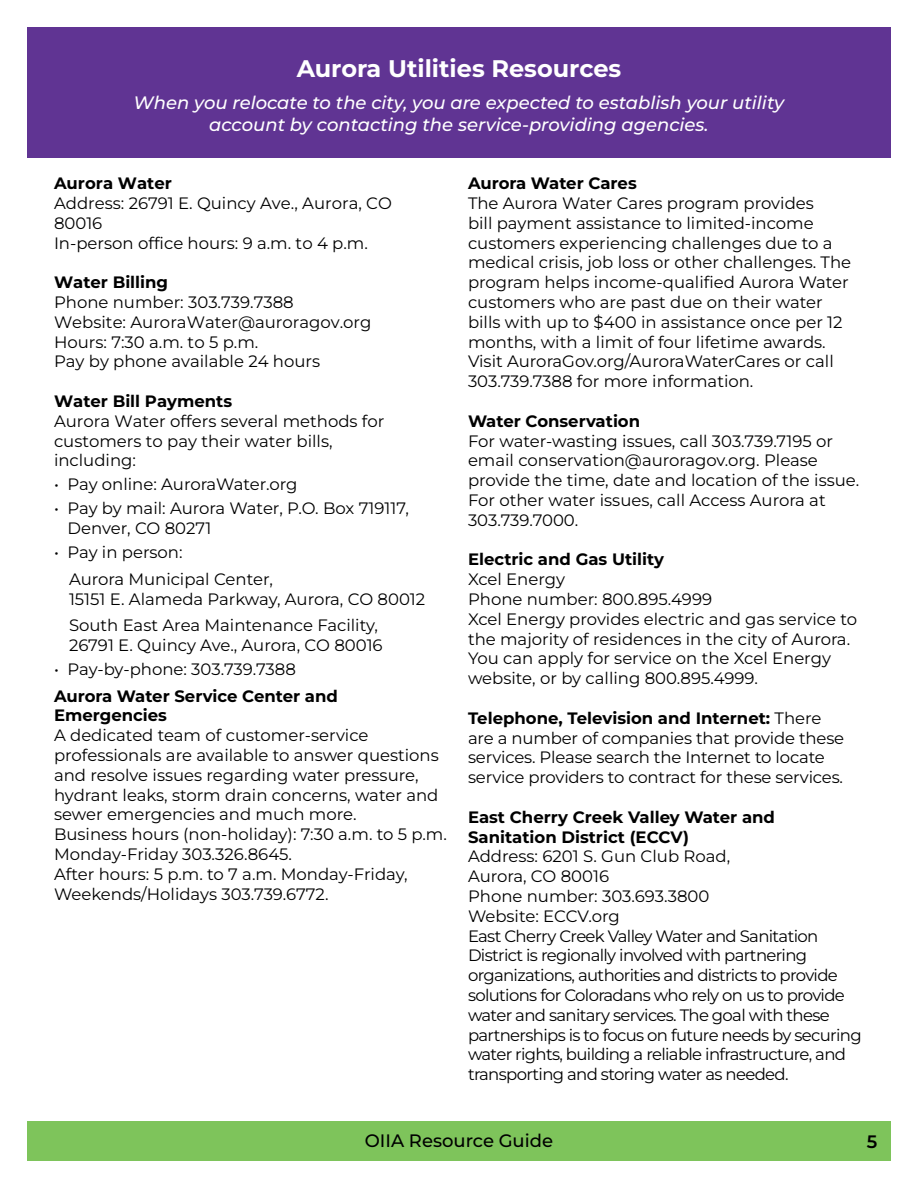
<style>
.page{position:relative;width:918px;height:1188px;background:#fff}
.page>*{position:absolute;margin:0;border:0;box-sizing:border-box;transform-origin:0 0}
.t1{font:700 24px "Montserrat";color:#fff}
.t2{font:italic 500 18px/21.6px "Montserrat";color:#fff;text-align:center}
.t3{font:500 18px "Montserrat";color:#000}
.t4{font:600 18px "Montserrat";color:#000}
.t5{font:16.5px/19.8px "Montserrat";color:#000}
.t6{font:16.5px/19.8px "Montserrat";letter-spacing:-.04em;color:#000}
.t7{font:700 16.5px/19.8px "Montserrat";color:#000}
.s1{font-weight:400}
</style>
<div class="page">
<div style="left:27px;top:1121px;width:864px;height:40px;background:#7ec45b"></div>
<div style="left:27px;top:27px;width:864px;height:131px;background:#603493"></div>
<h1 class="t1" style="left:297px;top:53px;width:326px">Aurora Utilities Resources</h1>
<p class="t2" style="left:134px;top:92px;width:652px">When you relocate to the city, you are expected to establish your utility account by contacting the service-providing agencies.</p>
<h2 class="t7" style="left:54px;top:173px;width:119px">Aurora Water</h2>
<p class="t5" style="left:54px;top:193px;width:339px">Address: 26791 E. Quincy Ave., Aurora, CO<br>80016</p>
<p class="t5" style="left:54px;top:232px;width:315px">In-person office hours: 9 a.m. to 4 p.m.</p>
<h2 class="t7" style="left:54px;top:272px;width:116px">Water Billing</h2>
<p class="t5" style="left:54px;top:292px;width:241px">Phone number: 303.739.7388</p>
<p class="t5" style="left:54px;top:312px;width:319px">Website: AuroraWater@auroragov.org</p>
<p class="t5" style="left:54px;top:331px;width:206px">Hours: 7:30 a.m. to 5 p.m.</p>
<p class="t5" style="left:54px;top:351px;width:268px">Pay by phone available 24 hours</p>
<h2 class="t7" style="left:54px;top:391px;width:180px">Water Bill Payments</h2>
<p class="t5" style="left:54px;top:411px;width:332px">Aurora Water offers several methods for customers to pay their water bills, including:</p>
<p class="t5" style="left:54px;top:474px;width:245px">• Pay online: AuroraWater.org</p>
<p class="t5" style="left:68px;top:498px;width:343px;text-indent:-14px">• Pay by mail: Aurora Water, P.O. Box 719117,<br>Denver, CO 80271</p>
<p class="t5" style="left:54px;top:542px;width:6px">•</p>
<p class="t5" style="left:68px;top:542px;width:117px">Pay in person:</p>
<p class="t5" style="left:69px;top:569px;width:358px">Aurora Municipal Center,<br>15151 E. Alameda Parkway, Aurora, CO 80012</p>
<p class="t5" style="left:69px;top:615px;width:315px">South East Area Maintenance Facility,<br>26791 E. Quincy Ave., Aurora, CO 80016</p>
<p class="t5" style="left:54px;top:659px;width:243px">• Pay-by-phone: 303.739.7388</p>
<h2 class="t7" style="left:54px;top:685px;width:286px">Aurora Water Service Center and<br>Emergencies</h2>
<p class="t5" style="left:54px;top:725px;width:386px">A dedicated team of customer-service professionals are available to answer questions and resolve issues regarding water pressure, hydrant leaks, storm drain concerns, water and sewer emergencies and much more.</p>
<p class="t5" style="left:54px;top:824px;width:394px">Business hours (non-holiday): 7:30 a.m. to 5 p.m.</p>
<p class="t5" style="left:54px;top:844px;width:240px">Monday-Friday 303.326.8645.</p>
<p class="t5" style="left:54px;top:864px;width:355px">After hours: 5 p.m. to 7 a.m. Monday-Friday,<br>Weekends/Holidays 303.739.6772.</p>
<h2 class="t7" style="left:468px;top:173px;width:170px">Aurora Water Cares</h2>
<p class="t5" style="left:468px;top:193px;width:385px">The Aurora Water Cares program provides<br>bill payment assistance to limited-income customers experiencing challenges due to a medical crisis, job loss or other challenges. The program helps income-qualified Aurora Water customers who are past due on their water bills with up to $400 in assistance once per 12 months, with a limit of four lifetime awards.</p>
<p class="t5" style="left:468px;top:351px;width:367px">Visit AuroraGov.org/AuroraWaterCares or call<br>303.739.7388 for more information.</p>
<h2 class="t7" style="left:468px;top:411px;width:174px">Water Conservation</h2>
<p class="t5" style="left:468px;top:430px;width:393px">For water-wasting issues, call 303.739.7195 or email conservation@auroragov.org. Please provide the time, date and location of the issue.<br>For other water issues, call Access Aurora at 303.739.7000.</p>
<h2 class="t7" style="left:468px;top:549px;width:197px">Electric and Gas Utility</h2>
<p class="t5" style="left:468px;top:569px;width:99px">Xcel Energy</p>
<p class="t5" style="left:468px;top:589px;width:246px">Phone number: 800.895.4999</p>
<p class="t5" style="left:468px;top:609px;width:391px">Xcel Energy provides electric and gas service to the majority of residences in the city of Aurora.<br>You can apply for service on the Xcel Energy website, or by calling 800.895.4999.</p>
<h2 class="t7" style="left:468px;top:708px;width:355px">Telephone, Television and Internet: <span class="s1">There</span></h2>
<p class="t5" style="left:468px;top:727px;width:378px">are a number of companies that provide these services. Please search the Internet to locate service providers to contract for these services.</p>
<h2 class="t7" style="left:468px;top:807px;width:309px">East Cherry Creek Valley Water and<br>Sanitation District (ECCV)</h2>
<p class="t5" style="left:468px;top:846px;width:264px">Address: 6201 S. Gun Club Road,<br>Aurora, CO 80016</p>
<p class="t5" style="left:468px;top:886px;width:243px">Phone number: 303.693.3800</p>
<p class="t5" style="left:468px;top:906px;width:153px">Website: ECCV.org</p>
<p class="t6" style="left:468px;top:925px;width:395px">East Cherry Creek Valley Water and Sanitation District is regionally involved with partnering organizations, authorities and districts to provide solutions for Coloradans who rely on us to provide water and sanitary services. The goal with these partnerships is to focus on future needs by securing water rights, building a reliable infrastructure, and transporting and storing water as needed.</p>
<p class="t3" style="left:365px;top:1129px;width:190px">OIIA Resource Guide</p>
<p class="t4" style="left:867px;top:1129px;width:12px">5</p>
</div>
